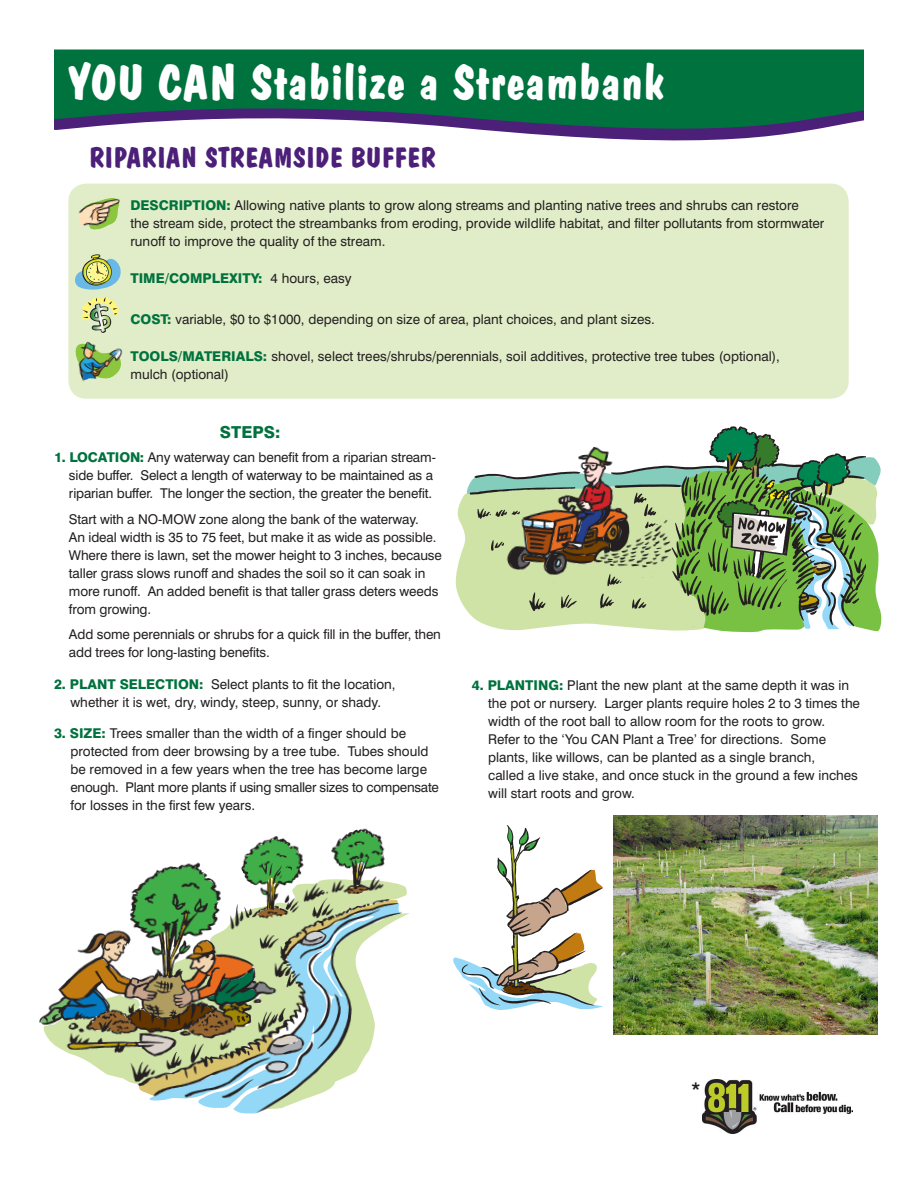
<style>
.page{position:relative;width:918px;height:1188px;background:#fff}
.page>*{position:absolute;margin:0;border:0;box-sizing:border-box;transform-origin:0 0}
.t1{font:49.5px "Dom Bold BT";letter-spacing:.02em;color:#fff}
.t2{font:28.5px "Dom Bold BT";letter-spacing:.02em;color:#4c1f79}
.t3{font:500 18.9px "Swiss 721 BT";color:#231f20}
.t4{font:800 16.5px "Swiss 721 BT";color:#00723e}
.t5{font:13.5px/18px "Swiss 721 BT";color:#231f20}
.t6{font:800 13.5px "Swiss 721 BT";color:#00723e}
.s1{font-weight:800;color:#00723e}
.s2{font-weight:400;color:#231f20}
</style>
<div class="page">
<div style="left:68px;top:184px;width:781px;height:215px;background:#e0edc8;border-radius:18px"></div>
<svg style="left:54px;top:50px;width:810px;height:91px;background:#2c7b5f"></svg>
<img style="left:82px;top:297px;width:37px;height:36px">
<img style="left:78px;top:198px;width:42px;height:32px">
<img style="left:75px;top:341px;width:48px;height:41px">
<svg style="left:75px;top:254px;width:46px;height:36px"></svg>
<img style="left:703px;top:1080px;width:149px;height:54px">
<svg style="left:455px;top:427px;width:426px;height:205px"></svg>
<img style="left:495px;top:439px;width:183px;height:144px">
<img style="left:39px;top:828px;width:371px;height:286px">
<img style="left:614px;top:816px;width:264px;height:218px">
<img style="left:459px;top:825px;width:144px;height:185px">
<p class="t1" style="left:68px;top:52px;width:598px">YOU CAN Stabilize a Streambank</p>
<p class="t2" style="left:89px;top:140px;width:348px">RIPARIAN STREAMSIDE BUFFER</p>
<p class="t5" style="left:130px;top:196px;width:670px"><span class="s1">DESCRIPTION:</span> Allowing native plants to grow along streams and planting native trees and shrubs can restore</p>
<p class="t5" style="left:130px;top:214px;width:695px">the stream side, protect the streambanks from eroding, provide wildlife habitat, and filter pollutants from stormwater</p>
<p class="t5" style="left:130px;top:232px;width:256px">runoff to improve the quality of the stream.</p>
<p class="t6" style="left:130px;top:270px;width:223px">TIME/COMPLEXITY: <span class="s2">4 hours, easy</span></p>
<p class="t5" style="left:130px;top:310px;width:526px"><span class="s1">COST:</span> variable, $0 to $1000, depending on size of area, plant choices, and plant sizes.</p>
<p class="t5" style="left:130px;top:347px;width:651px"><span class="s1">TOOLS/MATERIALS:</span> shovel, select trees/shrubs/perennials, soil additives, protective tree tubes (optional),</p>
<p class="t5" style="left:130px;top:365px;width:100px">mulch (optional)</p>
<p class="t4" style="left:220px;top:422px;width:62px">STEPS:</p>
<p class="t5" style="left:69px;top:448px;width:369px;text-indent:-15px"><span class="s1">1. LOCATION:</span> Any waterway can benefit from a riparian stream&shy;side buffer. Select a length of waterway to be maintained as a riparian buffer. The longer the section, the greater the benefit.</p>
<p class="t5" style="left:69px;top:510px;width:374px">Start with a NO-MOW zone along the bank of the waterway.<br>An ideal width is 35 to 75 feet, but make it as wide as possible.<br>Where there is lawn, set the mower height to 3 inches, because taller grass slows runoff and shades the soil so it can soak in more runoff. An added benefit is that taller grass deters weeds from growing.</p>
<p class="t5" style="left:69px;top:625px;width:374px">Add some perennials or shrubs for a quick fill in the buffer, then add trees for long-lasting benefits.</p>
<p class="t5" style="left:54px;top:675px;width:343px;text-align:center"><span class="s1">2. PLANT SELECTION:</span> Select plants to fit the location, whether it is wet, dry, windy, steep, sunny, or shady.</p>
<p class="t5" style="left:54px;top:724px;width:354px"><span class="s1">3. SIZE:</span> Trees smaller than the width of a finger should be</p>
<p class="t5" style="left:70px;top:742px;width:370px">protected from deer browsing by a tree tube. Tubes should be removed in a few years when the tree has become large enough. Plant more plants if using smaller sizes to compensate for losses in the first few years.</p>
<p class="t5" style="left:488px;top:676px;width:373px;text-indent:-16px"><span class="s1">4. PLANTING:</span> Plant the new plant at the same depth it was in the pot or nursery. Larger plants require holes 2 to 3 times the width of the root ball to allow room for the roots to grow.<br>Refer to the ‘You CAN Plant a Tree’ for directions. Some plants, like willows, can be planted as a single branch,</p>
<p class="t5" style="left:488px;top:766px;width:371px">called a live stake, and once stuck in the ground a few inches will start roots and grow.</p>
<p class="t3" style="left:691px;top:1078px;width:11px">*</p>
</div>
